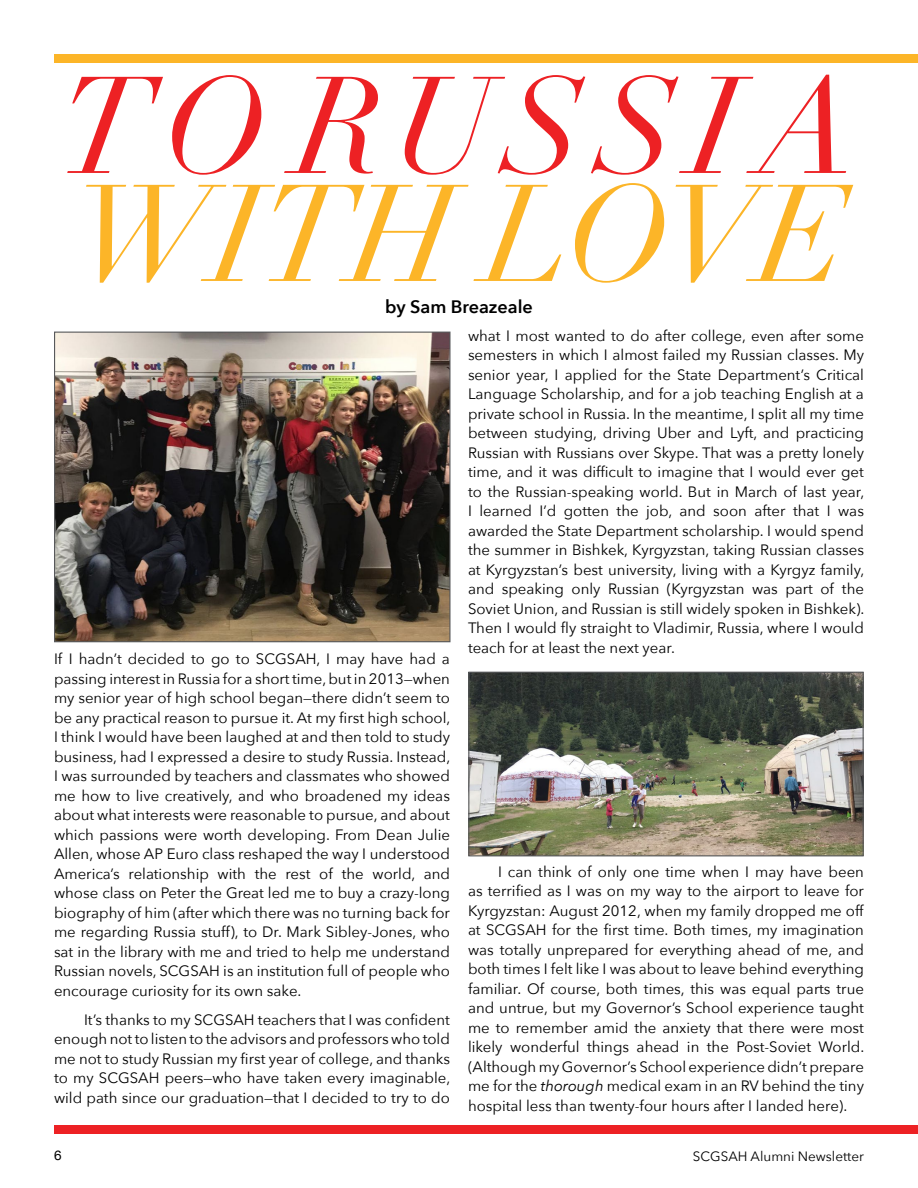
<style>
.page{position:relative;width:918px;height:1188px;background:#fff}
.page>*{position:absolute;margin:0;border:0;box-sizing:border-box;transform-origin:0 0}
.t1{font:italic 135px "Didot";letter-spacing:.095em;color:#ed2124}
.t2{font:italic 135px "Didot";letter-spacing:-.025em;color:#fcb528}
.t3{font:600 18px "Avenir Next";color:#000}
.t4{font:15px/19.5px "Avenir Next";color:#000;text-align:justify}
.t5{font:13.5px "Avenir Next";color:#000}
.t6{font:13.5px "Helvetica Neue";color:#000}
.s1{font-style:italic}
</style>
<div class="page">
<img style="left:56px;top:334px;width:393px;height:306px">
<div style="left:54px;top:332px;width:397px;height:310px;border:1px solid #58595b"></div>
<img style="left:470px;top:674px;width:392px;height:180px">
<div style="left:468px;top:672px;width:396px;height:184px;border:1px solid #58595b"></div>
<div style="left:54px;top:54px;width:864px;height:9px;background:#fcb528"></div>
<div style="left:54px;top:1125px;width:864px;height:9px;background:#ed2124"></div>
<h1 class="t1" style="left:60px;top:43px;width:797px">TORUSSIA</h1>
<h1 class="t2" style="left:75px;top:151px;width:777px">WITH LOVE</h1>
<p class="t3" style="left:385px;top:291px;width:149px">by Sam Breazeale</p>
<p class="t4" style="left:54px;top:648px;width:398px">If I hadn’t decided to go to SCGSAH, I may have had a passing interest in Russia for a short time, but in 2013—when my senior year of high school began—there didn’t seem to be any practical reason to pursue it. At my first high school, I think I would have been laughed at and then told to study business, had I expressed a desire to study Russia. Instead, I was surrounded by teachers and classmates who showed me how to live creatively, and who broadened my ideas about what interests were reasonable to pursue, and about which passions were worth developing. From Dean Julie Allen, whose AP Euro class reshaped the way I understood America’s relationship with the rest of the world, and whose class on Peter the Great led me to buy a crazy-long biography of him (after which there was no turning back for me regarding Russia stuff), to Dr. Mark Sibley-Jones, who sat in the library with me and tried to help me understand Russian novels, SCGSAH is an institution full of people who encourage curiosity for its own sake.</p>
<p class="t4" style="left:54px;top:1009px;width:398px;text-indent:30px">It’s thanks to my SCGSAH teachers that I was confident enough not to listen to the advisors and professors who told me not to study Russian my first year of college, and thanks to my SCGSAH peers—who have taken every imaginable, wild path since our graduation—that I decided to try to do</p>
<p class="t4" style="left:468px;top:325px;width:398px">what I most wanted to do after college, even after some semesters in which I almost failed my Russian classes. My senior year, I applied for the State Department’s Critical Language Scholarship, and for a job teaching English at a private school in Russia. In the meantime, I split all my time between studying, driving Uber and Lyft, and practicing Russian with Russians over Skype. That was a pretty lonely time, and it was difficult to imagine that I would ever get to the Russian-speaking world. But in March of last year, I learned I’d gotten the job, and soon after that I was awarded the State Department scholarship. I would spend the summer in Bishkek, Kyrgyzstan, taking Russian classes at Kyrgyzstan’s best university, living with a Kyrgyz family, and speaking only Russian (Kyrgyzstan was part of the Soviet Union, and Russian is still widely spoken in Bishkek).<br>Then I would fly straight to Vladimir, Russia, where I would teach for at least the next year.</p>
<p class="t4" style="left:468px;top:861px;width:398px;text-indent:30px">I can think of only one time when I may have been as terrified as I was on my way to the airport to leave for Kyrgyzstan: August 2012, when my family dropped me off at SCGSAH for the first time. Both times, my imagination was totally unprepared for everything ahead of me, and both times I felt like I was about to leave behind everything familiar. Of course, both times, this was equal parts true and untrue, but my Governor’s School experience taught me to remember amid the anxiety that there were most likely wonderful things ahead in the Post-Soviet World. (Although my Governor’s School experience didn’t prepare me for the <span class="s1">thorough</span> medical exam in an RV behind the tiny hospital less than twenty-four hours after I landed here).</p>
<p class="t6" style="left:54px;top:1146px;width:9px">6</p>
<p class="t5" style="left:693px;top:1145px;width:173px">SCGSAH Alumni Newsletter</p>
</div>
